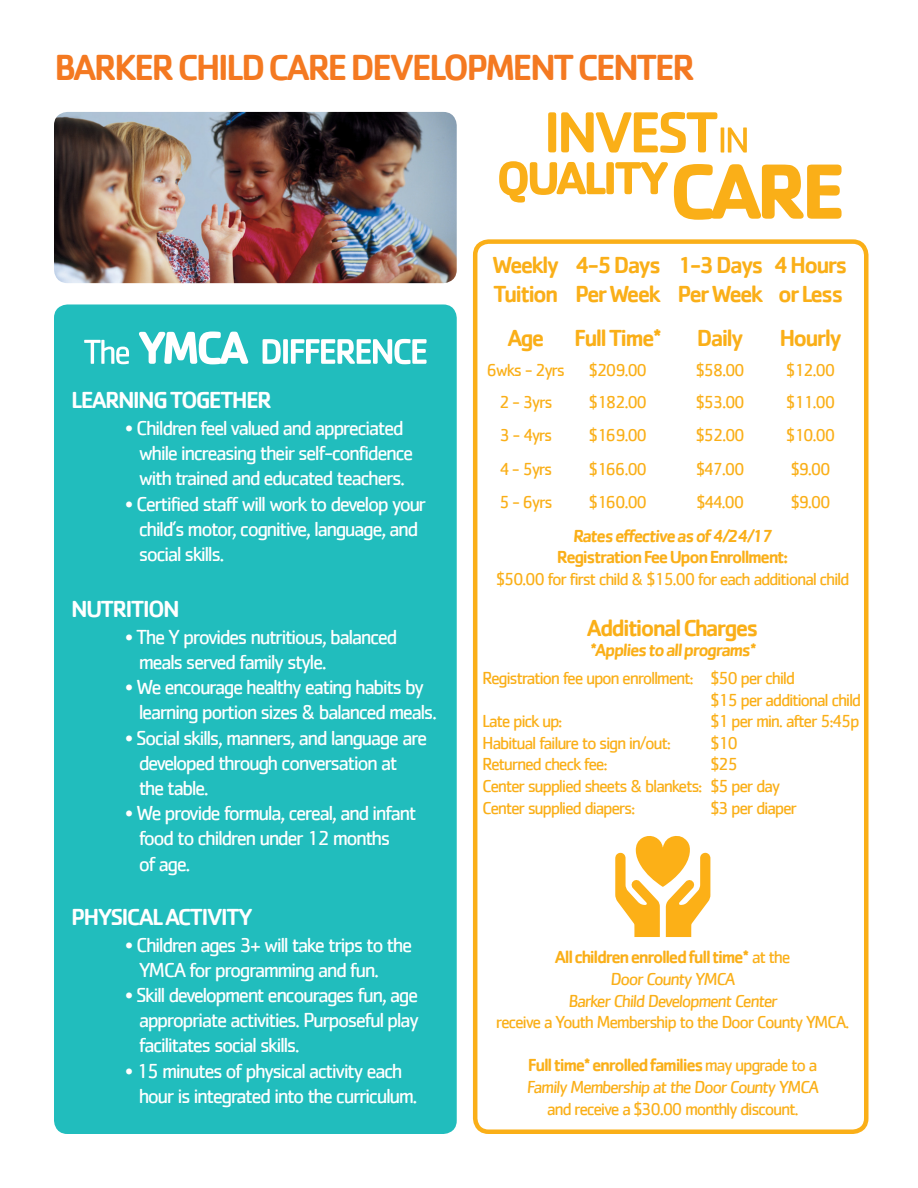
<style>
.page{position:relative;width:918px;height:1188px;background:#fff}
.page>*{position:absolute;margin:0;border:0;box-sizing:border-box;transform-origin:0 0}
.t1{font:500 37.5px "Cachet";letter-spacing:-.075em;color:#f47921}
.t2{font:500 24px/28.8px "Cachet";letter-spacing:-.075em;color:#faaf18}
.t3{font:500 24px "Cachet";letter-spacing:-.075em;color:#fff}
.t4{font:21px/25.2px "Cachet";letter-spacing:-.075em;color:#fff}
.t5{font:18px/21.6px "Cachet";letter-spacing:-.075em;color:#faaf18}
.t6{font:500 18px/21.6px "Cachet";letter-spacing:-.075em;color:#faaf18;text-align:center}
.s1{font-weight:500}
</style>
<div class="page">
<svg style="left:548px;top:112px;width:199px;height:41px"></svg>
<svg style="left:499px;top:161px;width:169px;height:42px"></svg>
<svg style="left:674px;top:164px;width:168px;height:56px"></svg>
<div style="left:54px;top:304px;width:403px;height:830px;background:#21bdbd;border-radius:14px"></div>
<img style="left:54px;top:112px;width:403px;height:171px">
<div style="left:473px;top:239px;width:395px;height:895px;border:4px solid #faaf18;border-radius:14px"></div>
<svg style="left:84px;top:331px;width:343px;height:33px"></svg>
<svg style="left:615px;top:836px;width:95px;height:101px"></svg>
<p class="t1" style="left:54px;top:44px;width:643px">BARKER CHILD CARE DEVELOPMENT CENTER</p>
<p class="t3" style="left:71px;top:385px;width:202px">LEARNING TOGETHER</p>
<p class="t4" style="left:125px;top:415px;width:280px">• Children feel valued and appreciated</p>
<p class="t4" style="left:139px;top:440px;width:276px">while increasing their self-confidence</p>
<p class="t4" style="left:139px;top:465px;width:268px">with trained and educated teachers.</p>
<p class="t4" style="left:125px;top:491px;width:303px">• Certified staff will work to develop your</p>
<p class="t4" style="left:139px;top:516px;width:281px">child’s motor, cognitive, language, and</p>
<p class="t4" style="left:139px;top:541px;width:87px">social skills.</p>
<p class="t3" style="left:71px;top:594px;width:110px">NUTRITION</p>
<p class="t4" style="left:125px;top:624px;width:274px">• The Y provides nutritious, balanced</p>
<p class="t4" style="left:139px;top:649px;width:190px">meals served family style.</p>
<p class="t4" style="left:125px;top:674px;width:300px">• We encourage healthy eating habits by</p>
<p class="t4" style="left:139px;top:699px;width:300px">learning portion sizes &amp; balanced meals.</p>
<p class="t4" style="left:125px;top:725px;width:304px">• Social skills, manners, and language are</p>
<p class="t4" style="left:139px;top:750px;width:261px">developed through conversation at the table.</p>
<p class="t4" style="left:125px;top:800px;width:293px">• We provide formula, cereal, and infant</p>
<p class="t4" style="left:139px;top:825px;width:253px">food to children under 12 months of age.</p>
<p class="t3" style="left:71px;top:902px;width:183px">PHYSICAL ACTIVITY</p>
<p class="t4" style="left:125px;top:932px;width:288px">• Children ages 3+ will take trips to the</p>
<p class="t4" style="left:139px;top:957px;width:242px">YMCA for programming and fun.</p>
<p class="t4" style="left:125px;top:982px;width:295px">• Skill development encourages fun, age</p>
<p class="t4" style="left:139px;top:1007px;width:282px">appropriate activities. Purposeful play</p>
<p class="t4" style="left:139px;top:1032px;width:163px">facilitates social skills.</p>
<p class="t4" style="left:125px;top:1058px;width:279px">• 15 minutes of physical activity each</p>
<p class="t4" style="left:139px;top:1083px;width:280px">hour is integrated into the curriculum.</p>
<p class="t2" style="left:492px;top:250px;width:69px">Weekly<br>Tuition</p>
<p class="t2" style="left:507px;top:323px;width:39px">Age</p>
<p class="t5" style="left:487px;top:359px;width:80px">6wks - 2yrs</p>
<p class="t5" style="left:499px;top:391px;width:55px">2 - 3yrs</p>
<p class="t5" style="left:499px;top:424px;width:54px">3 - 4yrs</p>
<p class="t5" style="left:499px;top:458px;width:54px">4 - 5yrs</p>
<p class="t5" style="left:499px;top:491px;width:55px">5 - 6yrs</p>
<p class="t2" style="left:575px;top:250px;width:87px">4-5 Days<br>Per Week</p>
<p class="t2" style="left:574px;top:323px;width:89px">Full Time*</p>
<p class="t5" style="left:589px;top:359px;width:60px">$209.00</p>
<p class="t5" style="left:589px;top:391px;width:60px">$182.00</p>
<p class="t5" style="left:589px;top:424px;width:60px">$169.00</p>
<p class="t5" style="left:589px;top:458px;width:60px">$166.00</p>
<p class="t5" style="left:589px;top:491px;width:60px">$160.00</p>
<p class="t2" style="left:677px;top:250px;width:172px">1-3 Days 4 Hours<br>Per Week</p>
<p class="t2" style="left:697px;top:323px;width:48px">Daily</p>
<p class="t5" style="left:696px;top:359px;width:51px">$58.00</p>
<p class="t5" style="left:696px;top:391px;width:51px">$53.00</p>
<p class="t5" style="left:696px;top:424px;width:51px">$52.00</p>
<p class="t5" style="left:696px;top:458px;width:50px">$47.00</p>
<p class="t5" style="left:696px;top:491px;width:49px">$44.00</p>
<p class="t2" style="left:778px;top:279px;width:67px">or Less</p>
<p class="t2" style="left:779px;top:323px;width:64px">Hourly</p>
<p class="t5" style="left:786px;top:359px;width:51px">$12.00</p>
<p class="t5" style="left:786px;top:391px;width:51px">$11.00</p>
<p class="t5" style="left:786px;top:424px;width:51px">$10.00</p>
<p class="t5" style="left:791px;top:458px;width:41px">$9.00</p>
<p class="t5" style="left:791px;top:491px;width:41px">$9.00</p>
<p class="t6" style="left:557px;top:525px;width:233px">Rates effective as of4/24/17<br>Registration Fee Upon Enrollment:</p>
<p class="t5" style="left:496px;top:568px;width:355px">$50.00 for first child &amp; $15.00 for each additional child</p>
<p class="t2" style="left:587px;top:613px;width:173px">Additional Charges</p>
<p class="t6" style="left:589px;top:639px;width:170px">*Applies to allprograms*</p>
<p class="t5" style="left:710px;top:667px;width:152px">$50 per child<br>$15 per additional child</p>
<p class="t5" style="left:710px;top:710px;width:151px">$1 per min. after 5:45p</p>
<p class="t5" style="left:710px;top:732px;width:29px">$10</p>
<p class="t5" style="left:710px;top:753px;width:29px">$25</p>
<p class="t5" style="left:710px;top:796px;width:88px">$3 per diaper</p>
<p class="t5" style="left:482px;top:667px;width:213px">Registration fee upon enrollment:</p>
<p class="t5" style="left:482px;top:710px;width:82px">Late pick up:</p>
<p class="t5" style="left:482px;top:732px;width:190px">Habitual failure to sign in/out:</p>
<p class="t5" style="left:482px;top:753px;width:127px">Returned check fee:</p>
<p class="t5" style="left:482px;top:775px;width:300px">Center supplied sheets &amp; blankets: $5 per day</p>
<p class="t5" style="left:482px;top:796px;width:155px">Center supplied diapers:</p>
<p class="t5" style="left:496px;top:946px;width:355px;text-align:center"><span class="s1">All children enrolled full time*</span> at the<br>DoorCounty YMCA<br>BarkerChild DevelopmentCenter<br>receive a Youth Membership to the Door County YMCA.</p>
<p class="t5" style="left:526px;top:1054px;width:296px"><span class="s1">Full time* enrolled families</span> may upgrade to a<br>Family Membership atthe DoorCounty YMCA</p>
<p class="t5" style="left:547px;top:1097px;width:254px">and receive a $30.00 monthly discount.</p>
</div>
